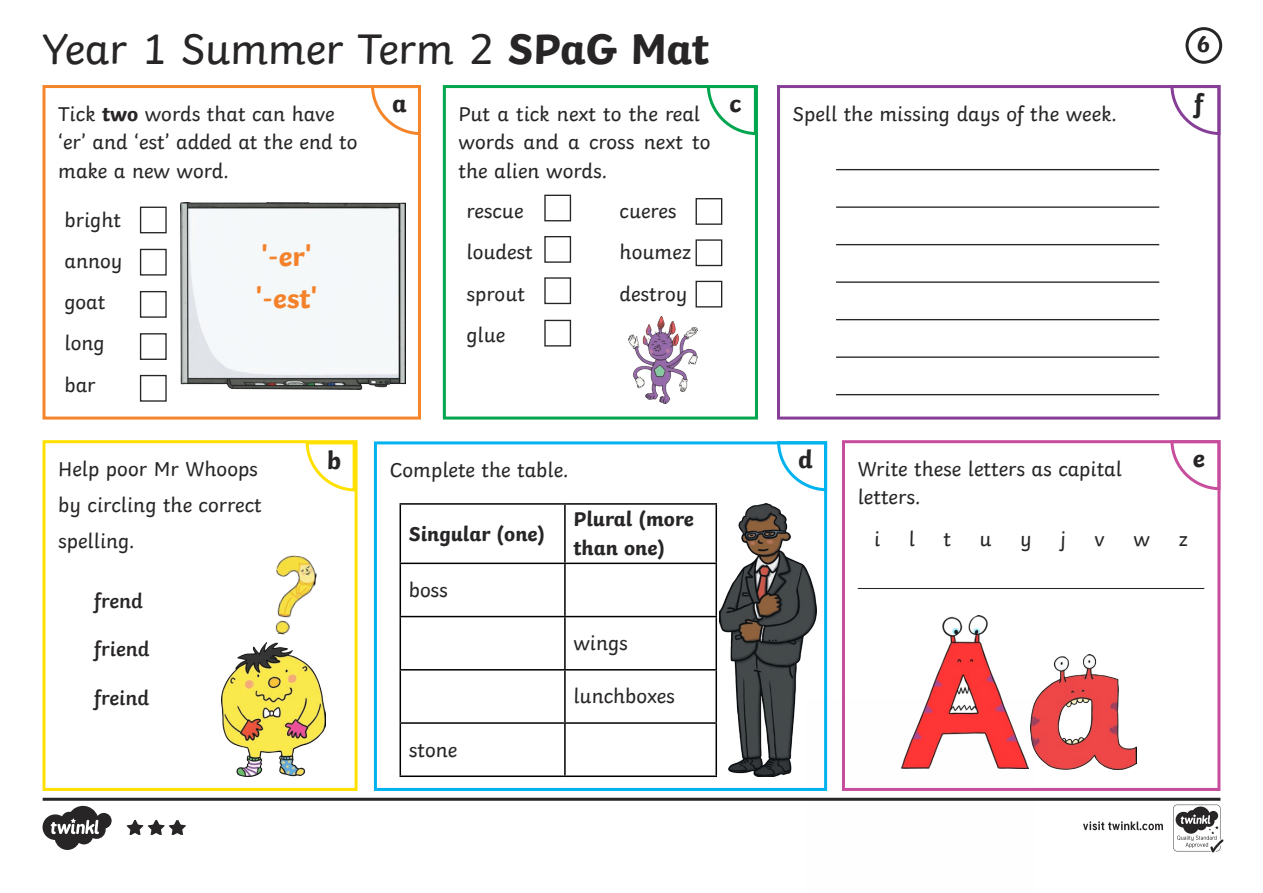
<style>
.page{position:relative;width:1263px;height:893px;background:#fff}
.page>*{position:absolute;margin:0;border:0;box-sizing:border-box;transform-origin:0 0}
.Heading{font:45px "Twinkl";letter-spacing:-.01em;color:#282526}
.Underline{font:700 28.5px "Twinkl";color:#f4822b}
.Corner_Letters{font:700 25.5px "Twinkl";color:#282526}
.Mat_Number{font:700 24px "Twinkl";color:#282526}
.Body_Copy{font:21px/36px "Twinkl";color:#282526}
.KS1_Body_Copy{font:21px/28.5px "Twinkl";color:#282526}
.Body_Copy-2{font:700 21px/28.5px "Twinkl";color:#282526}
.Body_Copy-3{font:600 21px "Twinkl";color:#282526}
.s1{font-weight:700}
</style>
<div class="page">
<svg style="left:43px;top:798px;width:1180px;height:54px"></svg>
<div style="left:1185px;top:27px;width:37px;height:37px;border:3px solid #282526;border-radius:50%"></div>
<div style="left:443px;top:85px;width:315px;height:335px;border:3px solid #00a54f"></div>
<div style="left:42px;top:440px;width:316px;height:351px;border:3px solid #ffe101"></div>
<div style="left:42px;top:85px;width:379px;height:335px;border:3px solid #f5852a"></div>
<div style="left:374px;top:441px;width:453px;height:350px;border:3px solid #00b3ef"></div>
<div style="left:777px;top:85px;width:443px;height:335px;border:3px solid #873e97"></div>
<hr style="left:858px;top:588px;width:346px;height:1px;background:#282526">
<div style="left:842px;top:440px;width:378px;height:351px;border:3px solid #c74d9d"></div>
<svg style="left:369px;top:85px;width:52px;height:52px"></svg>
<svg style="left:705px;top:85px;width:53px;height:52px"></svg>
<svg style="left:1169px;top:85px;width:52px;height:52px"></svg>
<svg style="left:775px;top:441px;width:53px;height:52px"></svg>
<svg style="left:1169px;top:440px;width:52px;height:52px"></svg>
<svg style="left:304px;top:440px;width:53px;height:53px"></svg>
<img style="left:628px;top:316px;width:70px;height:88px">
<img style="left:275px;top:555px;width:42px;height:80px">
<img style="left:221px;top:642px;width:104px;height:134px">
<hr style="left:836px;top:169px;width:323px;height:1px;background:#282526">
<hr style="left:836px;top:206px;width:323px;height:2px;background:#282526">
<hr style="left:836px;top:244px;width:323px;height:1px;background:#282526">
<hr style="left:836px;top:281px;width:323px;height:2px;background:#282526">
<hr style="left:836px;top:319px;width:323px;height:1px;background:#282526">
<hr style="left:836px;top:356px;width:323px;height:2px;background:#282526">
<hr style="left:836px;top:394px;width:323px;height:1px;background:#282526">
<div style="left:140px;top:207px;width:27px;height:26px;background:#fff;border:1px solid #282526"></div>
<div style="left:140px;top:249px;width:27px;height:27px;background:#fff;border:1px solid #282526"></div>
<div style="left:140px;top:291px;width:27px;height:27px;background:#fff;border:1px solid #282526"></div>
<img style="left:180px;top:203px;width:225px;height:187px">
<div style="left:544px;top:195px;width:27px;height:26px;background:#fff;border:1px solid #282526"></div>
<div style="left:544px;top:236px;width:27px;height:27px;background:#fff;border:1px solid #282526"></div>
<div style="left:544px;top:277px;width:27px;height:27px;background:#fff;border:1px solid #282526"></div>
<div style="left:695px;top:198px;width:27px;height:27px;background:#fff;border:1px solid #282526"></div>
<div style="left:695px;top:239px;width:27px;height:27px;background:#fff;border:1px solid #282526"></div>
<div style="left:695px;top:281px;width:27px;height:27px;background:#fff;border:1px solid #282526"></div>
<hr style="left:400px;top:503px;width:165px;height:2px;background:#000">
<hr style="left:400px;top:505px;width:1px;height:58px;background:#000">
<hr style="left:565px;top:503px;width:152px;height:2px;background:#000">
<hr style="left:564px;top:505px;width:2px;height:58px;background:#000">
<hr style="left:715px;top:505px;width:2px;height:58px;background:#000">
<hr style="left:400px;top:563px;width:165px;height:1px;background:#000">
<hr style="left:400px;top:564px;width:1px;height:52px;background:#000">
<hr style="left:565px;top:563px;width:152px;height:1px;background:#000">
<hr style="left:564px;top:564px;width:2px;height:52px;background:#000">
<hr style="left:715px;top:564px;width:2px;height:52px;background:#000">
<hr style="left:400px;top:616px;width:165px;height:1px;background:#000">
<hr style="left:400px;top:617px;width:1px;height:52px;background:#000">
<hr style="left:565px;top:616px;width:152px;height:1px;background:#000">
<hr style="left:564px;top:617px;width:2px;height:52px;background:#000">
<hr style="left:715px;top:617px;width:2px;height:52px;background:#000">
<hr style="left:400px;top:669px;width:165px;height:2px;background:#000">
<hr style="left:400px;top:671px;width:1px;height:51px;background:#000">
<hr style="left:565px;top:669px;width:152px;height:2px;background:#000">
<hr style="left:564px;top:671px;width:2px;height:51px;background:#000">
<hr style="left:715px;top:671px;width:2px;height:51px;background:#000">
<hr style="left:400px;top:722px;width:165px;height:2px;background:#000">
<hr style="left:400px;top:724px;width:1px;height:51px;background:#000">
<hr style="left:565px;top:722px;width:152px;height:2px;background:#000">
<hr style="left:564px;top:724px;width:2px;height:51px;background:#000">
<hr style="left:715px;top:724px;width:2px;height:51px;background:#000">
<hr style="left:400px;top:775px;width:165px;height:2px;background:#000">
<hr style="left:565px;top:775px;width:152px;height:2px;background:#000">
<img style="left:720px;top:503px;width:97px;height:273px">
<img style="left:901px;top:616px;width:128px;height:152px">
<img style="left:1031px;top:655px;width:105px;height:114px">
<div style="left:140px;top:333px;width:27px;height:27px;background:#fff;border:1px solid #282526"></div>
<div style="left:544px;top:320px;width:27px;height:27px;background:#fff;border:1px solid #282526"></div>
<div style="left:140px;top:375px;width:27px;height:27px;background:#fff;border:1px solid #282526"></div>
<p class="Heading" style="left:42px;top:14px;width:668px">Year 1 Summer Term 2 <span class="s1">SPaG Mat</span></p>
<p class="Mat_Number" style="left:1196px;top:24px;width:16px">6</p>
<p class="KS1_Body_Copy" style="left:58px;top:98px;width:301px">Tick <span class="s1">two</span> words that can have ‘er’ and ‘est’ added at the end to make a new word.</p>
<p class="Body_Copy" style="left:64px;top:200px;width:58px">bright</p>
<p class="Body_Copy" style="left:64px;top:241px;width:60px">annoy</p>
<p class="Body_Copy" style="left:64px;top:282px;width:42px">goat</p>
<p class="Body_Copy" style="left:64px;top:323px;width:42px">long</p>
<p class="Body_Copy" style="left:64px;top:365px;width:33px">bar</p>
<p class="Underline" style="left:261px;top:233px;width:52px">'-er'</p>
<p class="Underline" style="left:255px;top:274px;width:64px">'-est'</p>
<p class="Corner_Letters" style="left:392px;top:83px;width:16px">a</p>
<p class="Corner_Letters" style="left:729px;top:83px;width:13px">c</p>
<p class="Corner_Letters" style="left:1194px;top:83px;width:11px">f</p>
<p class="KS1_Body_Copy" style="left:793px;top:98px;width:326px">Spell the missing days of the week.</p>
<p class="KS1_Body_Copy" style="left:459px;top:98px;width:253px">Put a tick next to the real words and a cross next to the alien words.</p>
<p class="Body_Copy" style="left:466px;top:191px;width:58px">rescue</p>
<p class="Body_Copy" style="left:466px;top:233px;width:68px">loudest</p>
<p class="Body_Copy" style="left:466px;top:274px;width:60px">sprout</p>
<p class="Body_Copy" style="left:466px;top:315px;width:40px">glue</p>
<p class="Body_Copy" style="left:620px;top:191px;width:58px">cueres</p>
<p class="Body_Copy" style="left:620px;top:232px;width:73px">houmez</p>
<p class="Body_Copy" style="left:620px;top:274px;width:69px">destroy</p>
<p class="Body_Copy" style="left:58px;top:449px;width:205px">Help poor Mr Whoops by circling the correct spelling.</p>
<p class="Body_Copy-3" style="left:94px;top:584px;width:50px">frend</p>
<p class="Body_Copy-3" style="left:94px;top:633px;width:57px">friend</p>
<p class="Body_Copy-3" style="left:94px;top:681px;width:57px">freind</p>
<p class="Corner_Letters" style="left:327px;top:439px;width:16px">b</p>
<p class="Corner_Letters" style="left:798px;top:439px;width:16px">d</p>
<p class="Corner_Letters" style="left:1193px;top:438px;width:14px">e</p>
<p class="Body_Copy" style="left:858px;top:453px;width:266px;line-height:28.5px">Write these letters as capital letters.</p>
<p class="Body_Copy" style="left:874px;top:519px;width:8px">i</p>
<p class="Body_Copy" style="left:909px;top:519px;width:8px">l</p>
<p class="Body_Copy" style="left:943px;top:519px;width:9px">t</p>
<p class="Body_Copy" style="left:980px;top:519px;width:14px">u</p>
<p class="Body_Copy" style="left:1020px;top:519px;width:13px">y</p>
<p class="Body_Copy" style="left:1060px;top:519px;width:7px">j</p>
<p class="Body_Copy" style="left:1095px;top:519px;width:12px">v</p>
<p class="Body_Copy" style="left:1133px;top:519px;width:18px">w</p>
<p class="Body_Copy" style="left:1178px;top:519px;width:11px">z</p>
<p class="KS1_Body_Copy" style="left:390px;top:454px;width:180px">Complete the table.</p>
<p class="Body_Copy-2" style="left:573px;top:503px;width:122px">Plural (more than one)</p>
<p class="Body_Copy-2" style="left:409px;top:517px;width:138px">Singular (one)</p>
<p class="Body_Copy" style="left:409px;top:570px;width:41px">boss</p>
<p class="Body_Copy" style="left:409px;top:730px;width:50px">stone</p>
<p class="Body_Copy" style="left:573px;top:623px;width:56px">wings</p>
<p class="Body_Copy" style="left:573px;top:676px;width:103px">lunchboxes</p>
</div>
